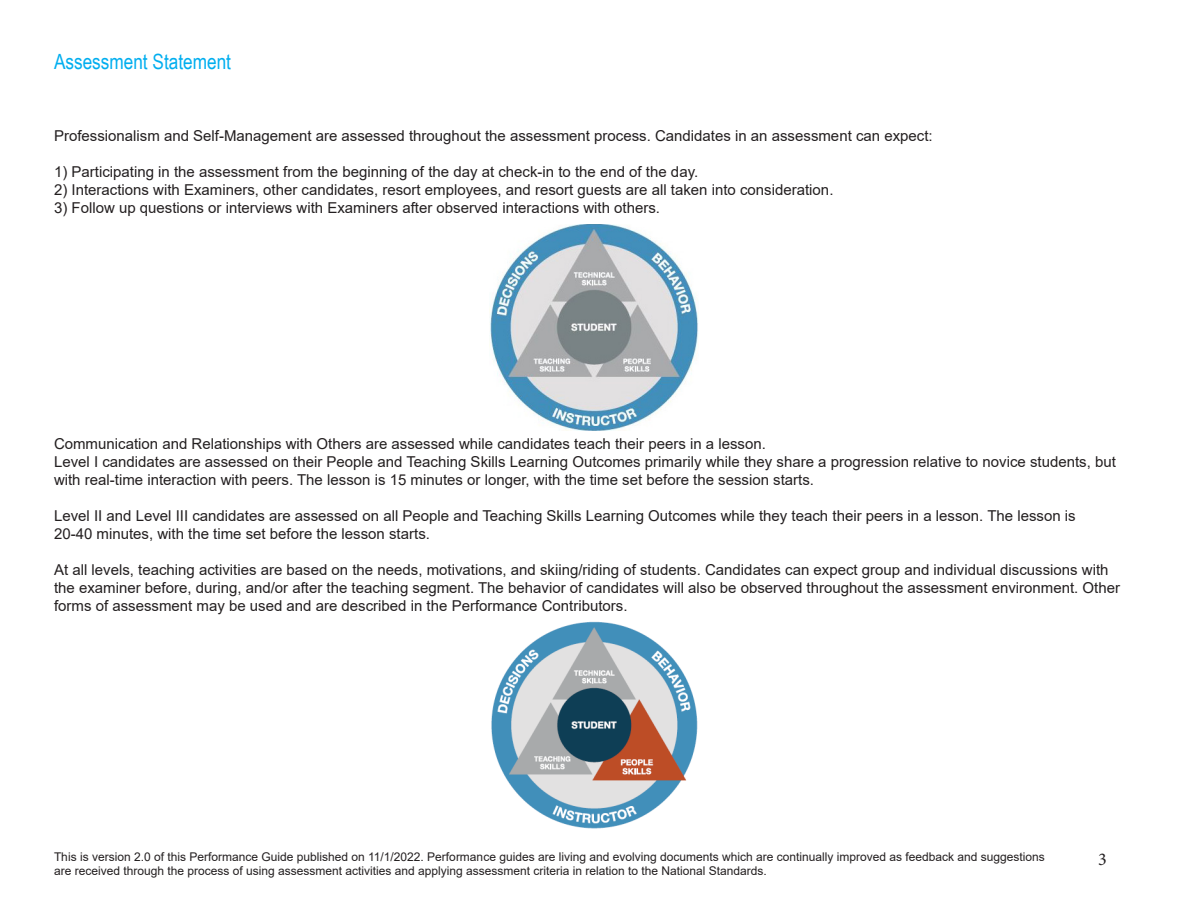
<style>
.page{position:relative;width:1188px;height:918px;background:#fff}
.page>*{position:absolute;margin:0;border:0;box-sizing:border-box;transform-origin:0 0}
.t1{font:21px "Arial Narrow";color:#00aeef}
.t2{font:18px "Minion Pro";color:#231f20}
.t3{font:15px/18px "Arial";color:#231f20}
.t4{font:12px/14.4px "Arial";color:#231f20}
</style>
<div class="page">
<img style="left:491px;top:621px;width:207px;height:208px">
<img style="left:490px;top:224px;width:208px;height:206px">
<p class="t1" style="left:54px;top:46px;width:179px">Assessment Statement</p>
<p class="t3" style="left:54px;top:127px;width:880px">Professionalism and Self-Management are assessed throughout the assessment process. Candidates in an assessment can expect:</p>
<p class="t3" style="left:54px;top:163px;width:646px">1) Participating in the assessment from the beginning of the day at check-in to the end of the day.</p>
<p class="t3" style="left:54px;top:181px;width:781px">2) Interactions with Examiners, other candidates, resort employees, and resort guests are all taken into consideration.</p>
<p class="t3" style="left:54px;top:199px;width:608px">3) Follow up questions or interviews with Examiners after observed interactions with others.</p>
<p class="t3" style="left:54px;top:435px;width:713px">Communication and Relationships with Others are assessed while candidates teach their peers in a lesson.</p>
<p class="t3" style="left:54px;top:453px;width:1063px">Level I candidates are assessed on their People and Teaching Skills Learning Outcomes primarily while they share a progression relative to novice students, but with real-time interaction with peers. The lesson is 15 minutes or longer, with the time set before the session starts.</p>
<p class="t3" style="left:54px;top:507px;width:1023px">Level II and Level III candidates are assessed on all People and Teaching Skills Learning Outcomes while they teach their peers in a lesson. The lesson is</p>
<p class="t3" style="left:54px;top:525px;width:378px">20-40 minutes, with the time set before the lesson starts.</p>
<p class="t3" style="left:54px;top:561px;width:1068px">At all levels, teaching activities are based on the needs, motivations, and skiing/riding of students. Candidates can expect group and individual discussions with the examiner before, during, and/or after the teaching segment. The behavior of candidates will also be observed throughout the assessment environment. Other forms of assessment may be used and are described in the Performance Contributors.</p>
<p class="t4" style="left:54px;top:849px;width:992px">This is version 2.0 of this Performance Guide published on 11/1/2022. Performance guides are living and evolving documents which are continually improved as feedback and suggestions are received through the process of using assessment activities and applying assessment criteria in relation to the National Standards.</p>
<p class="t2" style="left:1098px;top:847px;width:10px">3</p>
</div>
